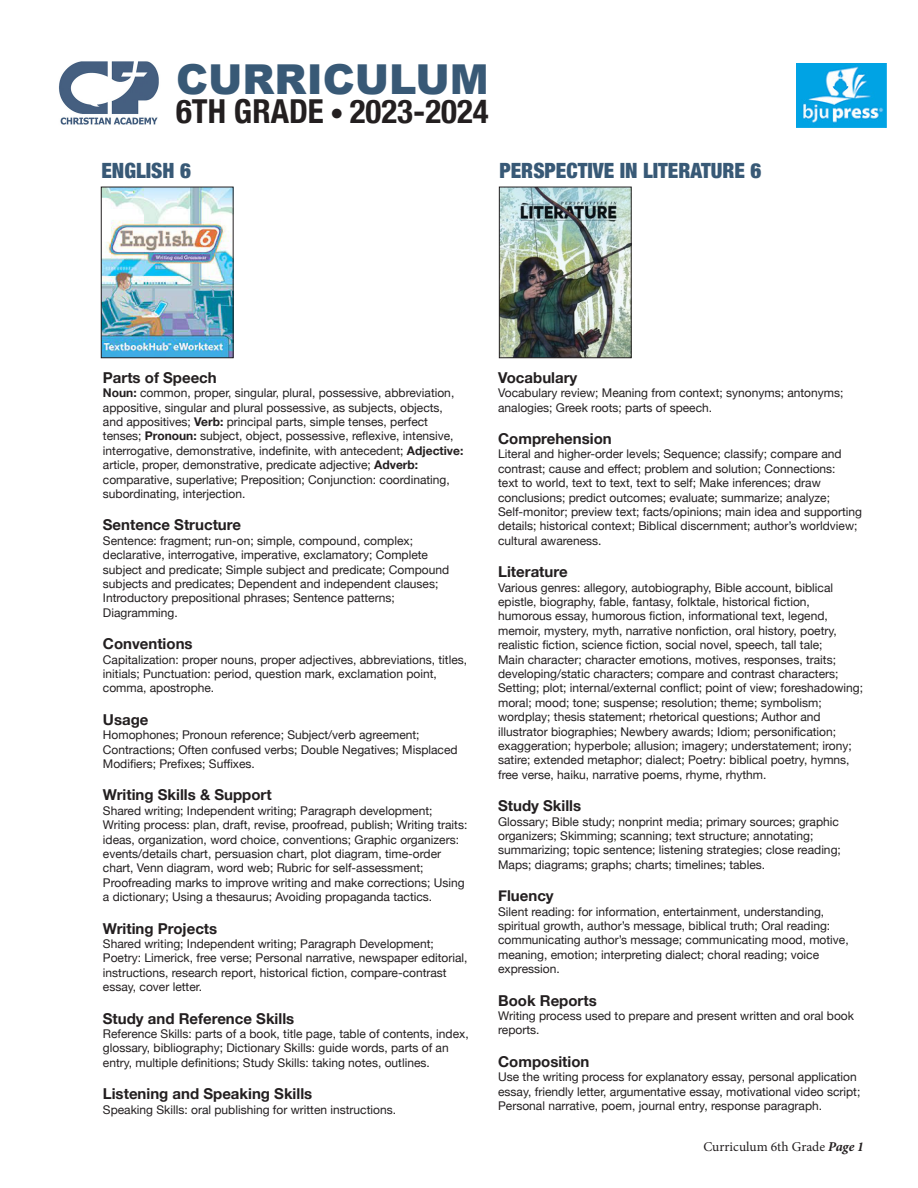
<style>
.page{position:relative;width:918px;height:1188px;background:#fff}
.page>*{position:absolute;margin:0;border:0;box-sizing:border-box;transform-origin:0 0}
.t1{font:900 41.25px "Arial";color:#385976}
.t2{font:700 condensed 33px "Helvetica Neue";color:#231f20}
.t3{font:900 condensed 21px "Helvetica Neue";color:#385976}
.t4{font:700 15px "Helvetica Neue";color:#231f20}
.t5{font:13.5px "Minion Pro";color:#231f20}
.t6{font:12px/14.4px "Helvetica Neue";color:#231f20}
.s1{font-size:27px}
.s2{font-weight:700}
.s3{font-weight:700;font-style:italic}
</style>
<div class="page">
<img style="left:59px;top:61px;width:100px;height:64px">
<img style="left:796px;top:63px;width:90px;height:64px">
<img style="left:103px;top:189px;width:128px;height:167px">
<div style="left:101px;top:187px;width:132px;height:171px;border:1px solid #231f20"></div>
<img style="left:501px;top:189px;width:128px;height:167px">
<div style="left:499px;top:187px;width:132px;height:171px;border:1px solid #231f20"></div>
<h1 class="t1" style="left:176px;top:49px;width:314px">CURRICULUM</h1>
<h2 class="t2" style="left:176px;top:84px;width:314px">6TH GRADE <span class="s1">•</span> 2023-2024</h2>
<h3 class="t3" style="left:101px;top:153px;width:91px">ENGLISH 6</h3>
<h3 class="t3" style="left:500px;top:153px;width:263px">PERSPECTIVE IN LITERATURE 6</h3>
<p class="t4" style="left:103px;top:366px;width:115px">Parts of Speech</p>
<p class="t6" style="left:103px;top:386px;width:362px"><span class="s2">Noun:</span> common, proper, singular, plural, possessive, abbreviation, appositive, singular and plural possessive, as subjects, objects, and appositives; <span class="s2">Verb:</span> principal parts, simple tenses, perfect tenses; <span class="s2">Pronoun:</span> subject, object, possessive, reflexive, intensive, interrogative, demonstrative, indefinite, with antecedent; <span class="s2">Adjective: </span>article, proper, demonstrative, predicate adjective; <span class="s2">Adverb: </span>comparative, superlative; Preposition; Conjunction: coordinating, subordinating, interjection.</p>
<p class="t4" style="left:103px;top:513px;width:140px">Sentence Structure</p>
<p class="t6" style="left:103px;top:534px;width:348px">Sentence: fragment; run-on; simple, compound, complex; declarative, interrogative, imperative, exclamatory; Complete subject and predicate; Simple subject and predicate; Compound subjects and predicates; Dependent and independent clauses; Introductory prepositional phrases; Sentence patterns; Diagramming.</p>
<p class="t4" style="left:103px;top:632px;width:91px">Conventions</p>
<p class="t6" style="left:103px;top:653px;width:366px">Capitalization: proper nouns, proper adjectives, abbreviations, titles, initials; Punctuation: period, question mark, exclamation point, comma, apostrophe.</p>
<p class="t4" style="left:103px;top:708px;width:47px">Usage</p>
<p class="t6" style="left:103px;top:728px;width:356px">Homophones; Pronoun reference; Subject/verb agreement;<br>Contractions; Often confused verbs; Double Negatives; Misplaced<br>Modifiers; Prefixes; Suffixes.</p>
<p class="t4" style="left:103px;top:783px;width:170px">Writing Skills &amp; Support</p>
<p class="t6" style="left:103px;top:804px;width:366px">Shared writing; Independent writing; Paragraph development; Writing process: plan, draft, revise, proofread, publish; Writing traits: ideas, organization, word choice, conventions; Graphic organizers: events/details chart, persuasion chart, plot diagram, time-order chart, Venn diagram, word web; Rubric for self-assessment; Proofreading marks to improve writing and make corrections; Using a dictionary; Using a thesaurus; Avoiding propaganda tactics.</p>
<p class="t4" style="left:103px;top:916px;width:116px">Writing Projects</p>
<p class="t6" style="left:103px;top:937px;width:366px">Shared writing; Independent writing; Paragraph Development; Poetry: Limerick, free verse; Personal narrative, newspaper editorial, instructions, research report, historical fiction, compare-contrast essay, cover letter.</p>
<p class="t4" style="left:103px;top:1006px;width:193px">Study and Reference Skills</p>
<p class="t6" style="left:103px;top:1027px;width:367px">Reference Skills: parts of a book, title page, table of contents, index, glossary, bibliography; Dictionary Skills: guide words, parts of an entry, multiple definitions; Study Skills: taking notes, outlines.</p>
<p class="t4" style="left:103px;top:1082px;width:211px">Listening and Speaking Skills</p>
<p class="t6" style="left:103px;top:1103px;width:295px">Speaking Skills: oral publishing for written instructions.</p>
<p class="t4" style="left:498px;top:366px;width:81px">Vocabulary</p>
<p class="t6" style="left:498px;top:386px;width:347px">Vocabulary review; Meaning from context; synonyms; antonyms; analogies; Greek roots; parts of speech.</p>
<p class="t4" style="left:498px;top:427px;width:115px">Comprehension</p>
<p class="t6" style="left:498px;top:448px;width:365px">Literal and higher-order levels; Sequence; classify; compare and contrast; cause and effect; problem and solution; Connections:<br>text to world, text to text, text to self; Make inferences; draw conclusions; predict outcomes; evaluate; summarize; analyze; Self-monitor; preview text; facts/opinions; main idea and supporting details; historical context; Biblical discernment; author’s worldview; cultural awareness.</p>
<p class="t4" style="left:498px;top:560px;width:71px">Literature</p>
<p class="t6" style="left:498px;top:581px;width:366px">Various genres: allegory, autobiography, Bible account, biblical epistle, biography, fable, fantasy, folktale, historical fiction, humorous essay, humorous fiction, informational text, legend, memoir, mystery, myth, narrative nonfiction, oral history, poetry, realistic fiction, science fiction, social novel, speech, tall tale;<br>Main character; character emotions, motives, responses, traits; developing/static characters; compare and contrast characters; Setting; plot; internal/external conflict; point of view; foreshadowing; moral; mood; tone; suspense; resolution; theme; symbolism; wordplay; thesis statement; rhetorical questions; Author and illustrator biographies; Newbery awards; Idiom; personification; exaggeration; hyperbole; allusion; imagery; understatement; irony; satire; extended metaphor; dialect; Poetry: biblical poetry, hymns, free verse, haiku, narrative poems, rhyme, rhythm.</p>
<p class="t4" style="left:498px;top:794px;width:85px">Study Skills</p>
<p class="t6" style="left:498px;top:815px;width:344px">Glossary; Bible study; nonprint media; primary sources; graphic organizers; Skimming; scanning; text structure; annotating; summarizing; topic sentence; listening strategies; close reading; Maps; diagrams; graphs; charts; timelines; tables.</p>
<p class="t4" style="left:498px;top:884px;width:57px">Fluency</p>
<p class="t6" style="left:498px;top:905px;width:352px">Silent reading: for information, entertainment, understanding, spiritual growth, author’s message, biblical truth; Oral reading: communicating author’s message; communicating mood, motive, meaning, emotion; interpreting dialect; choral reading; voice expression.</p>
<p class="t4" style="left:498px;top:988px;width:100px">Book Reports</p>
<p class="t6" style="left:498px;top:1009px;width:357px">Writing process used to prepare and present written and oral book reports.</p>
<p class="t4" style="left:498px;top:1050px;width:93px">Composition</p>
<p class="t6" style="left:498px;top:1070px;width:364px">Use the writing process for explanatory essay, personal application essay, friendly letter, argumentative essay, motivational video script;<br>Personal narrative, poem, journal entry, response paragraph.</p>
<p class="t5" style="left:704px;top:1137px;width:162px">Curriculum 6th Grade <span class="s3">Page 1</span></p>
</div>
